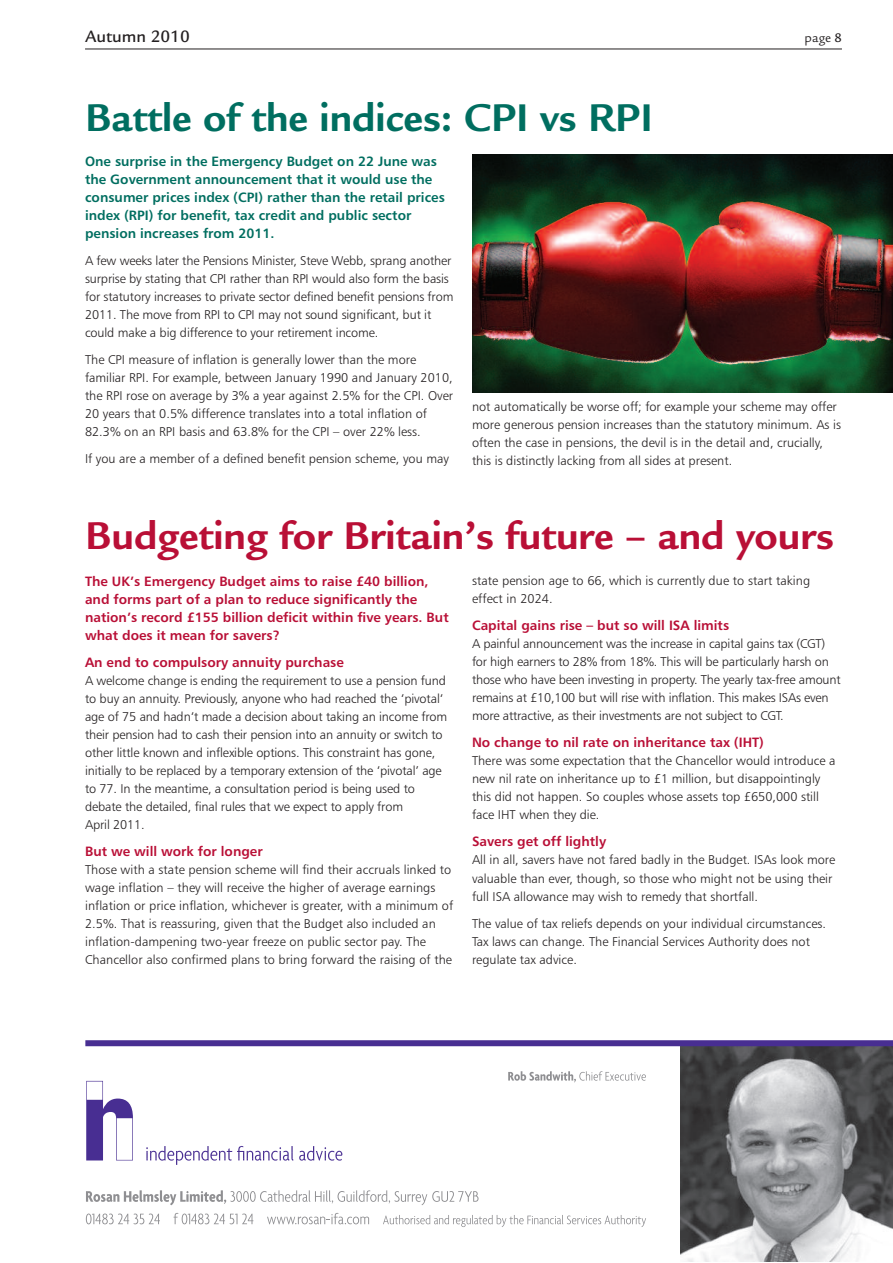
<style>
.page{position:relative;width:893px;height:1263px;background:#fff}
.page>*{position:absolute;margin:0;border:0;box-sizing:border-box;transform-origin:0 0}
.t1{font:700 42px "Legacy Sans Std";color:#b90f36}
.t2{font:700 42px "Legacy Sans Std";color:#006e60}
.t3{font:500 18px "Legacy Sans Std";color:#231f20}
.t4{font:13.5px/18px "Humanist 777 BT Bold B";color:#b90f36}
.t5{font:13.5px/18px "Humanist 777 BT Bold B";color:#006e60}
.t6{font:13.5px "Legacy Sans Std";color:#231f20}
.t7{font:12.75px/18px "Humanist 777 BT Light B";color:#231f20}
.s1{font-weight:500}
</style>
<div class="page">
<img style="left:472px;top:154px;width:421px;height:238px">
<hr style="left:85px;top:49px;width:757px;height:1px;background:#231f20">
<svg style="left:86px;top:1081px;width:47px;height:79px"></svg>
<svg style="left:146px;top:1146px;width:196px;height:19px"></svg>
<svg style="left:86px;top:1213px;width:74px;height:11px"></svg>
<svg style="left:174px;top:1213px;width:79px;height:11px"></svg>
<svg style="left:267px;top:1213px;width:102px;height:11px"></svg>
<svg style="left:383px;top:1215px;width:263px;height:12px"></svg>
<svg style="left:86px;top:1190px;width:392px;height:15px"></svg>
<img style="left:680px;top:1046px;width:213px;height:216px">
<div style="left:85px;top:1040px;width:808px;height:6px;background:#482e92"></div>
<svg style="left:508px;top:1071px;width:138px;height:11px"></svg>
<h2 class="t3" style="left:85px;top:30px;width:106px">Autumn 2010</h2>
<p class="t6" style="left:804px;top:33px;width:39px">page <span class="s1">8</span></p>
<h1 class="t2" style="left:85px;top:102px;width:569px">Battle of the indices: CPI vs RPI</h1>
<p class="t5" style="left:85px;top:153px;width:361px">One surprise in the Emergency Budget on 22 June was the Government announcement that it would use the consumer prices index (CPI) rather than the retail prices index (RPI) for benefit, tax credit and public sector pension increases from 2011.</p>
<p class="t7" style="left:85px;top:252px;width:370px">A few weeks later the Pensions Minister, Steve Webb, sprang another surprise by stating that CPI rather than RPI would also form the basis for statutory increases to private sector defined benefit pensions from 2011. The move from RPI to CPI may not sound significant, but it could make a big difference to your retirement income.</p>
<p class="t7" style="left:85px;top:351px;width:370px">The CPI measure of inflation is generally lower than the more familiar RPI. For example, between January 1990 and January 2010, the RPI rose on average by 3% a year against 2.5% for the CPI. Over 20 years that 0.5% difference translates into a total inflation of 82.3% on an RPI basis and 63.8% for the CPI – over 22% less.</p>
<p class="t7" style="left:85px;top:450px;width:365px">If you are a member of a defined benefit pension scheme, you may</p>
<p class="t7" style="left:472px;top:398px;width:370px">not automatically be worse off; for example your scheme may offer more generous pension increases than the statutory minimum. As is often the case in pensions, the devil is in the detail and, crucially, this is distinctly lacking from all sides at present.</p>
<h1 class="t1" style="left:85px;top:520px;width:750px">Budgeting for Britain’s future – and yours</h1>
<p class="t4" style="left:85px;top:573px;width:365px">The UK’s Emergency Budget aims to raise £40 billion, and forms part of a plan to reduce significantly the nation’s record £155 billion deficit within five years. But what does it mean for savers?</p>
<p class="t4" style="left:85px;top:654px;width:260px">An end to compulsory annuity purchase</p>
<p class="t7" style="left:85px;top:673px;width:364px">A welcome change is ending the requirement to use a pension fund to buy an annuity. Previously, anyone who had reached the ‘pivotal‘ age of 75 and hadn‘t made a decision about taking an income from their pension had to cash their pension into an annuity or switch to other little known and inflexible options. This constraint has gone, initially to be replaced by a temporary extension of the ‘pivotal’ age to 77. In the meantime, a consultation period is being used to debate the detailed, final rules that we expect to apply from<br>April 2011.</p>
<p class="t4" style="left:85px;top:843px;width:179px">But we will work for longer</p>
<p class="t7" style="left:85px;top:862px;width:370px">Those with a state pension scheme will find their accruals linked to wage inflation – they will receive the higher of average earnings inflation or price inflation, whichever is greater, with a minimum of 2.5%. That is reassuring, given that the Budget also included an inflation-dampening two-year freeze on public sector pay. The Chancellor also confirmed plans to bring forward the raising of the</p>
<p class="t7" style="left:472px;top:573px;width:340px">state pension age to 66, which is currently due to start taking effect in 2024.</p>
<p class="t4" style="left:472px;top:618px;width:259px">Capital gains rise – but so will ISA limits</p>
<p class="t7" style="left:472px;top:636px;width:370px">A painful announcement was the increase in capital gains tax (CGT) for high earners to 28% from 18%. This will be particularly harsh on those who have been investing in property. The yearly tax-free amount remains at £10,100 but will rise with inflation. This makes ISAs even more attractive, as their investments are not subject to CGT.</p>
<p class="t4" style="left:472px;top:735px;width:293px">No change to nil rate on inheritance tax (IHT)</p>
<p class="t7" style="left:472px;top:753px;width:365px">There was some expectation that the Chancellor would introduce a new nil rate on inheritance up to £1 million, but disappointingly this did not happen. So couples whose assets top £650,000 still face IHT when they die.</p>
<p class="t4" style="left:472px;top:834px;width:136px">Savers get off lightly</p>
<p class="t7" style="left:472px;top:852px;width:365px">All in all, savers have not fared badly in the Budget. ISAs look more valuable than ever, though, so those who might not be using their full ISA allowance may wish to remedy that shortfall.</p>
<p class="t7" style="left:472px;top:915px;width:356px">The value of tax reliefs depends on your individual circumstances.<br>Tax laws can change. The Financial Services Authority does not regulate tax advice.</p>
</div>
